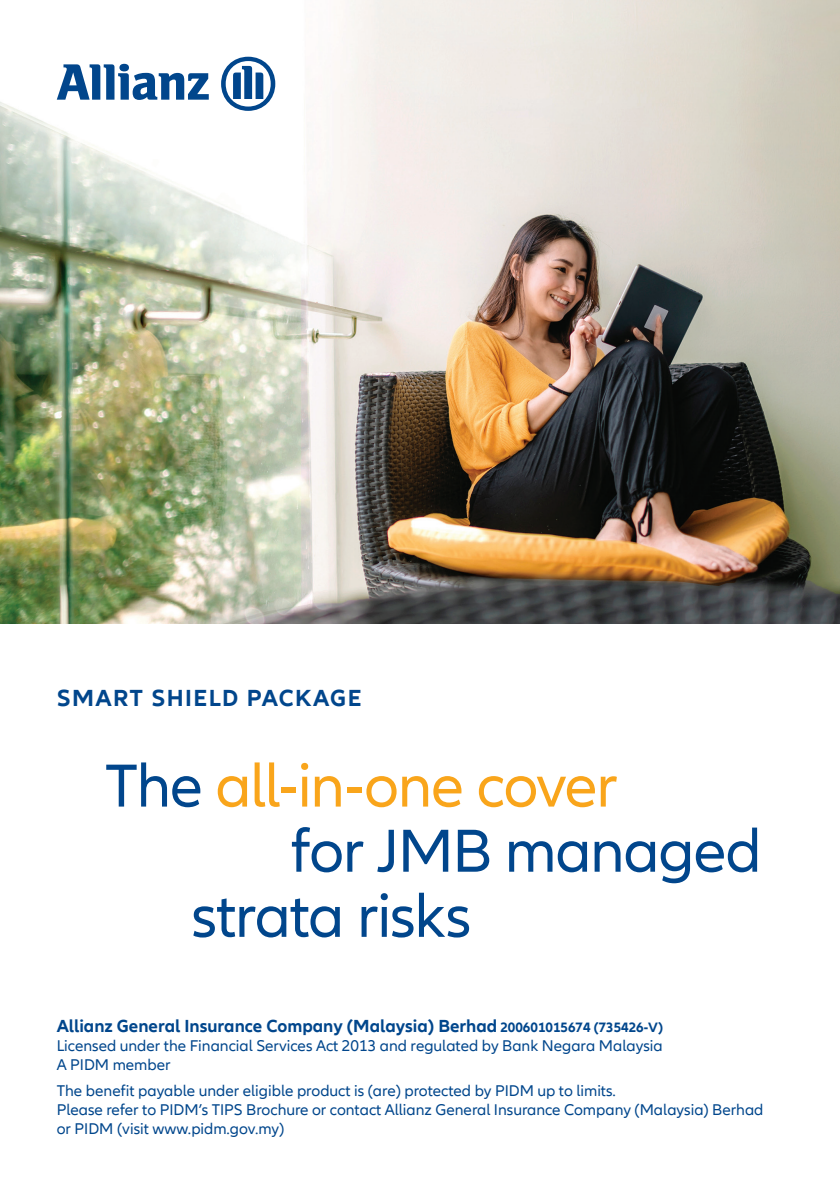
<style>
.page{position:relative;width:840px;height:1191px;background:#fff}
.page>*{position:absolute;margin:0;border:0;box-sizing:border-box;transform-origin:0 0}
.Cover_Back__Title_40{font:62.8px "Allianz Neo";letter-spacing:-.02em;color:#01468c}
.Cover_Back__Title_40-2{font:62.8px "Allianz Neo";letter-spacing:-.02em;color:#f9a51b}
.Cover_Back__Legal_en{font:700 24px "Allianz Neo";letter-spacing:.06em;color:#01468c}
.t1{font:700 18px "Allianz Neo";color:#01468c}
.t2{font:16px/18.8px "Allianz Neo";color:#01468c}
.s1{color:#01468c}
.s2{font-size:14px}
</style>
<div class="page">
<img style="left:0;top:0;width:839px;height:624px">
<svg style="left:57px;top:64px;width:152px;height:36px"></svg>
<svg style="left:221px;top:57px;width:54px;height:54px"></svg>
<p class="Cover_Back__Legal_en" style="left:57px;top:684px;width:306px">SMART SHIELD PACKAGE</p>
<p class="Cover_Back__Title_40-2" style="left:105px;top:750px;width:514px"><span class="s1">The</span> all-in-one cover</p>
<p class="Cover_Back__Title_40" style="left:291px;top:815px;width:472px">for JMB managed</p>
<p class="Cover_Back__Title_40" style="left:191px;top:880px;width:281px">strata risks</p>
<p class="t1" style="left:57px;top:1015px;width:607px">Allianz General Insurance Company (Malaysia) Berhad <span class="s2">200601015674 (735426-V)</span></p>
<p class="t2" style="left:57px;top:1037px;width:607px">Licensed under the Financial Services Act 2013 and regulated by Bank Negara Malaysia<br>A PIDM member</p>
<p class="t2" style="left:57px;top:1081px;width:560px">The benefit payable under eligible product is (are) protected by PIDM up to limits.</p>
<p class="t2" style="left:57px;top:1100px;width:707px">Please refer to PIDM’s TIPS Brochure or contact Allianz General Insurance Company (Malaysia) Berhad or PIDM (visit www.pidm.gov.my)</p>
</div>
